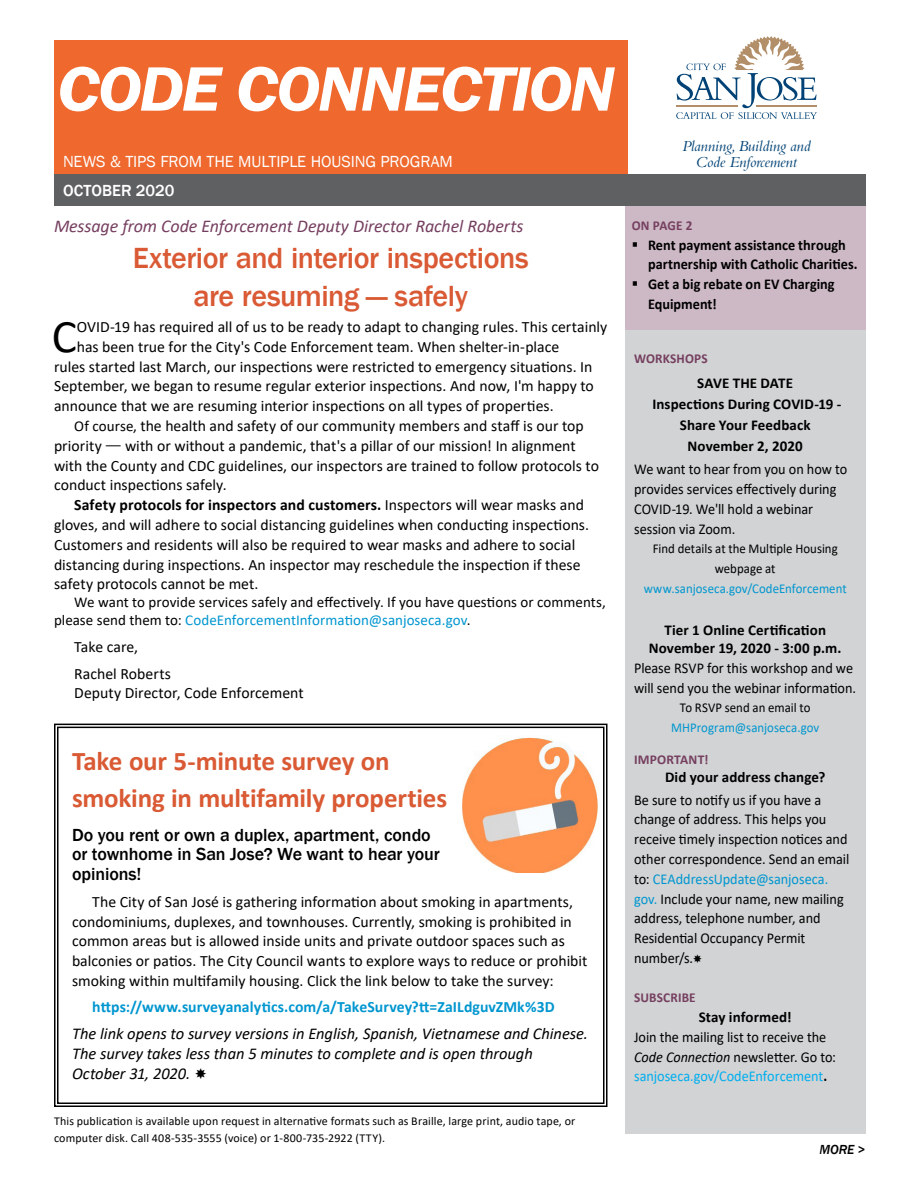
<style>
.page{position:relative;width:918px;height:1188px;background:#fff}
.page>*{position:absolute;margin:0;border:0;box-sizing:border-box;transform-origin:0 0}
.t1{font:italic 600 64.8px "Franklin Gothic";letter-spacing:-.04em;color:#fff;scale:1.06 1}
.body_text_w_Drop_Cap{font:46.95px "Calibri";color:#000}
.Title_Smaller{font:500 30px/37.5px "Franklin Gothic";letter-spacing:-.015em;color:#d95a34;text-align:center}
.t2{font:700 27px/37.5px "Calibri";letter-spacing:-.01em;color:#d95a34}
.body_text_no_ident{font:500 18px/19.8px "Franklin Gothic";letter-spacing:-.005em;color:#000}
.Subtitle_light_orang{font:italic 18px "Calibri";letter-spacing:-.005em;color:#763f60}
.body_text_sp_ab{font:italic 16.5px/19.8px "Calibri";letter-spacing:-.005em;color:#000}
.Masthead_Tag_Line{font:16.5px "Franklin Gothic";letter-spacing:-.005em;color:#fff}
.Month_of_Issue{font:500 16.5px "Franklin Gothic";letter-spacing:.005em;color:#fff}
.t3{font:italic 15.9px/15.1px "Bembo";letter-spacing:-.01em;color:#004275;text-align:center}
.body_text{font:15.75px/19.8px "Calibri";color:#000}
.body_text_w_Drop_Cap-2{font:15.75px "Calibri";color:#000}
.body_text-2{font:700 15.75px "Calibri";letter-spacing:.005em;color:#0096d0}
.Sidebar_Text{font:15px/19.8px "Calibri";letter-spacing:-.005em;color:#000;scale:.95 1}
.Sidebar_Text-2{font:700 15px/21px "Calibri";letter-spacing:.005em;color:#000;text-align:center}
.body_text-3{font:15px/18px "Calibri";letter-spacing:.005em;color:#000}
.Sidebar_Text-3{font:700 15px/19.8px "Calibri";letter-spacing:.005em;color:#000;scale:.95 1}
.Sidebar_Text-4{font:15px "Calibri";color:#00aeef;scale:.95 1}
.body_text-4{font:700 15px "Calibri";letter-spacing:.005em;color:#000}
.Sidebar_Header_10pt{font:700 13.65px "Calibri";letter-spacing:.01em;color:#763f60}
.Sidebar_Text-5{font:13.5px/19.8px "Calibri";color:#000;text-align:center;scale:.95 1}
.Sidebar_Text-6{font:13.5px/19.8px "Calibri";color:#0096d0;text-align:center;scale:.95 1}
.Sidebar_Text-7{font:700 13.5px "Calibri";letter-spacing:.01em;color:#763f60}
.Subtitle_plum{font:italic 500 13.5px "Franklin Gothic";color:#000}
.body_text_no_ident-2{font:12px/16.5px "Calibri";letter-spacing:.01em;color:#000}
.s1{font-size:15px}
.s2{font-family:"Myriad Pro"}
.s3{font-weight:700}
.s4{color:#0096d0}
.s5{color:#000}
.s6{font-style:italic}
.s7{font-weight:700;color:#000}
</style>
<div class="page">
<div style="left:54px;top:40px;width:573px;height:135px;background:#ef682d"></div>
<svg style="left:676px;top:36px;width:141px;height:83px"></svg>
<div style="left:625px;top:197px;width:240px;height:133px;background:#cdb9c5"></div>
<div style="left:625px;top:330px;width:240px;height:804px;background:#d1d3d4"></div>
<div style="left:54px;top:175px;width:812px;height:31px;background:#5f6062"></div>
<svg style="left:54px;top:723px;width:554px;height:384px"></svg>
<img style="left:462px;top:736px;width:139px;height:137px">
<svg style="left:195px;top:1068px;width:11px;height:11px"></svg>
<p class="t1" style="left:57px;top:47px;width:528px">CODE CONNECTION</p>
<p class="Masthead_Tag_Line" style="left:63px;top:151px;width:391px">NEWS &amp; TIPS FROM THE MULTIPLE HOUSING PROGRAM</p>
<p class="Month_of_Issue" style="left:63px;top:180px;width:113px">OCTOBER 2020</p>
<p class="Subtitle_light_orang" style="left:54px;top:213px;width:471px">Message from Code Enforcement Deputy Director Rachel Roberts</p>
<p class="Title_Smaller" style="left:133px;top:240px;width:398px">Exterior and interior inspections are resuming — safely</p>
<p class="body_text_w_Drop_Cap" style="left:52px;top:304px;width:27px">C</p>
<p class="body_text_w_Drop_Cap-2" style="left:77px;top:316px;width:532px">OVID-19 has required all of us to be ready to adapt to changing rules. This certainly</p>
<p class="body_text_w_Drop_Cap-2" style="left:77px;top:336px;width:484px">has been true for the City's Code Enforcement team. When shelter-in-place</p>
<p class="body_text_w_Drop_Cap-2" style="left:54px;top:356px;width:540px">rules started last March, our inspections were restricted to emergency situations. In</p>
<p class="body_text_w_Drop_Cap-2" style="left:54px;top:375px;width:541px">September, we began to resume regular exterior inspections. And now, I'm happy to</p>
<p class="body_text_w_Drop_Cap-2" style="left:54px;top:395px;width:501px">announce that we are resuming interior inspections on all types of properties.</p>
<p class="body_text" style="left:54px;top:416px;width:547px;text-indent:20px"><span class="s1">Of course,</span> the health and safety of our community members and staff is our top priority <span class="s2">—</span> with or without a pandemic, that's a pillar of our mission! In alignment with the County and CDC guidelines, our inspectors are trained to follow protocols to conduct inspections safely.</p>
<p class="body_text" style="left:54px;top:495px;width:537px;text-indent:20px"><span class="s3">Safety protocols for inspectors and customers.</span> Inspectors will wear masks and gloves, and will adhere to social distancing guidelines when conducting inspections.<br>Customers and residents will also be required to wear masks and adhere to social distancing during inspections. An inspector may reschedule the inspection if these safety protocols cannot be met.</p>
<p class="body_text-3" style="left:54px;top:593px;width:553px;text-indent:20px">We want to provide services safely and effectively. If you have questions or comments, please send them to: <span class="s4">CodeEnforcementInformation@sanjoseca.gov</span>.</p>
<p class="body_text" style="left:74px;top:637px;width:65px">Take care,</p>
<p class="body_text" style="left:74px;top:663px;width:98px">Rachel Roberts</p>
<p class="body_text" style="left:74px;top:683px;width:231px">Deputy Director, Code Enforcement</p>
<p class="t2" style="left:72px;top:742px;width:377px">Take our 5-minute survey on smoking in multifamily properties</p>
<p class="body_text_no_ident" style="left:72px;top:825px;width:369px">Do you rent or own a duplex, apartment, condo or townhome in San Jose? We want to hear your opinions!</p>
<p class="body_text" style="left:72px;top:891px;width:517px;text-indent:20px">The City of San José is gathering information about smoking in apartments, condominiums, duplexes, and townhouses. Currently, smoking is prohibited in common areas but is allowed inside units and private outdoor spaces such as balconies or patios. The City Council wants to explore ways to reduce or prohibit smoking within multifamily housing. Click the link below to take the survey:</p>
<p class="body_text-2" style="left:92px;top:996px;width:464px">https://www.surveyanalytics.com/a/TakeSurvey?tt=ZaILdguvZMk%3D</p>
<p class="body_text_sp_ab" style="left:72px;top:1023px;width:517px">The link opens to survey versions in English, Spanish, Vietnamese and Chinese.<br>The survey takes less than 5 minutes to complete and is open through<br>October 31, 2020.</p>
<p class="body_text_no_ident-2" style="left:54px;top:1112px;width:523px">This publication is available upon request in alternative formats such as Braille, large print, audio tape, or computer disk. Call 408-535-3555 (voice) or 1-800-735-2922 (TTY).</p>
<p class="t3" style="left:682px;top:139px;width:130px">Planning, Building and<br>Code Enforcement</p>
<p class="Sidebar_Header_10pt" style="left:632px;top:216px;width:62px">ON PAGE 2</p>
<p class="Sidebar_Text-3" style="left:648px;top:235px;width:222px">Rent payment assistance through partnership with Catholic Charities.</p>
<p class="Sidebar_Text-3" style="left:648px;top:274px;width:198px">Get a big rebate on EV Charging<br>Equipment!</p>
<p class="Sidebar_Header_10pt" style="left:634px;top:348px;width:75px">WORKSHOPS</p>
<p class="Sidebar_Text-2" style="left:652px;top:373px;width:191px">SAVE THE DATE<br>Inspections During COVID-19 -<br>Share Your Feedback<br>November 2, 2020</p>
<p class="Sidebar_Text" style="left:634px;top:459px;width:226px">We want to hear from you on how to provides services effectively during<br>COVID-19. We'll hold a webinar session via Zoom.</p>
<p class="Sidebar_Text-5" style="left:644px;top:539px;width:215px">Find details at the Multiple Housing webpage at <span class="s4">www.sanjoseca.gov/CodeEnforcement</span></p>
<p class="Sidebar_Text-2" style="left:649px;top:621px;width:194px;line-height:18px">Tier 1 Online Certification<br>November 19, 2020 - 3:00 p.m.</p>
<p class="Sidebar_Text" style="left:634px;top:658px;width:235px">Please RSVP for this workshop and we will send you the webinar information.</p>
<p class="Sidebar_Text-6" style="left:671px;top:698px;width:157px"><span class="s5">To RSVP send an email to<br></span>MHProgram@sanjoseca.gov</p>
<p class="Sidebar_Text-7" style="left:634px;top:750px;width:76px">IMPORTANT!</p>
<p class="Sidebar_Text-2" style="left:665px;top:766px;width:162px">Did your address change?</p>
<p class="Sidebar_Text" style="left:634px;top:789px;width:228px">Be sure to notify us if you have a change of address. This helps you receive timely inspection notices and other correspondence. Send an email to: <span class="s4">CEAddressUpdate@sanjoseca. gov.</span> Include your name, new mailing address, telephone number, and<br>Residential Occupancy Permit number/s.</p>
<p class="Sidebar_Header_10pt" style="left:634px;top:988px;width:63px">SUBSCRIBE</p>
<p class="body_text-4" style="left:699px;top:1006px;width:95px">Stay informed!</p>
<p class="Sidebar_Text" style="left:634px;top:1026px;width:214px">Join the mailing list to receive the<br><span class="s6">Code Connection</span> newsletter. Go to:</p>
<p class="Sidebar_Text-4" style="left:634px;top:1066px;width:205px">sanjoseca.gov/CodeEnforcement<span class="s7">.</span></p>
<p class="Subtitle_plum" style="left:820px;top:1141px;width:47px">MORE &gt;</p>
</div>
